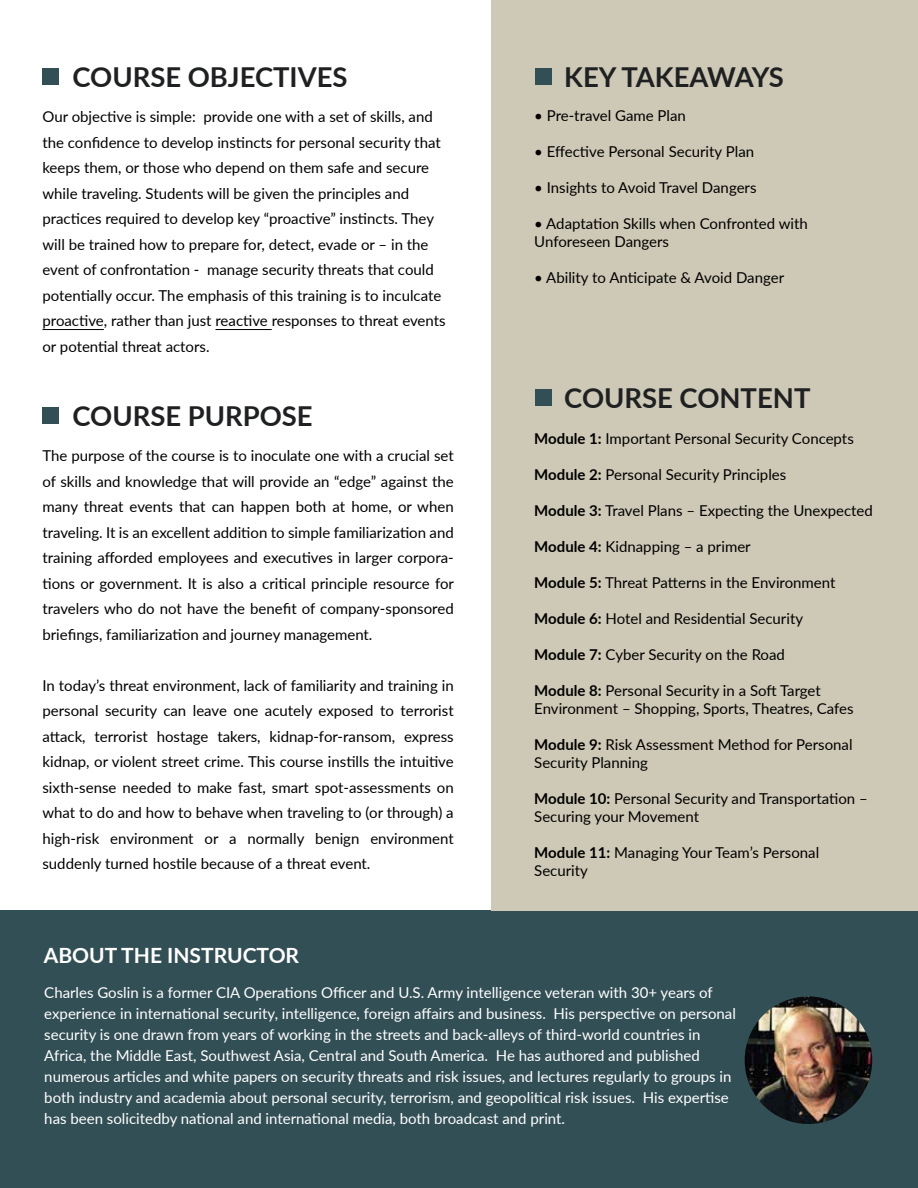
<style>
.page{position:relative;width:918px;height:1188px;background:#fff}
.page>*{position:absolute;margin:0;border:0;box-sizing:border-box;transform-origin:0 0}
.t1{font:700 27.45px "Lato";color:#1f2021}
.t2{font:700 21px "Lato";color:#fff}
.t3{font:15px/25.5px "Lato";color:#000}
.t4{font:15px/21px "Lato";color:#fff}
.s1{font-weight:700}
</style>
<div class="page">
<div style="left:0;top:911px;width:918px;height:277px;background:#334f56"></div>
<div style="left:492px;top:0;width:426px;height:911px;background:#cec9b6"></div>
<img style="left:745px;top:996px;width:127px;height:128px;border-radius:64px">
<div style="left:535px;top:68px;width:17px;height:17px;background:#334f56"></div>
<div style="left:42px;top:68px;width:17px;height:17px;background:#334f56"></div>
<div style="left:535px;top:390px;width:17px;height:16px;background:#334f56"></div>
<div style="left:42px;top:408px;width:17px;height:16px;background:#334f56"></div>
<hr style="left:42px;top:329px;width:62px;height:1px;background:#000">
<hr style="left:216px;top:329px;width:56px;height:1px;background:#000">
<h1 class="t1" style="left:72px;top:57px;width:277px">COURSE OBJECTIVES</h1>
<p class="t3" style="left:42px;top:103px;width:405px">Our objective is simple: provide one with a set of skills, and the confidence to develop instincts for personal security that keeps them, or those who depend on them safe and secure while traveling. Students will be given the principles and practices required to develop key “proactive” instincts. They will be trained how to prepare for, detect, evade or – in the event of confrontation - manage security threats that could potentially occur. The emphasis of this training is to inculcate proactive, rather than just reactive responses to threat events or potential threat actors.</p>
<h1 class="t1" style="left:72px;top:396px;width:242px">COURSE PURPOSE</h1>
<p class="t3" style="left:42px;top:442px;width:413px;text-align:justify">The purpose of the course is to inoculate one with a crucial set of skills and knowledge that will provide an “edge” against the many threat events that can happen both at home, or when traveling. It is an excellent addition to simple familiarization and training afforded employees and executives in larger corpora&shy;tions or government. It is also a critical principle resource for travelers who do not have the benefit of company-sponsored briefings, familiarization and journey management.</p>
<p class="t3" style="left:42px;top:672px;width:413px;text-align:justify">In today’s threat environment, lack of familiarity and training in personal security can leave one acutely exposed to terrorist attack, terrorist hostage takers, kidnap-for-ransom, express kidnap, or violent street crime. This course instills the intuitive sixth-sense needed to make fast, smart spot-assessments on what to do and how to behave when traveling to (or through) a high-risk environment or a normally benign environment suddenly turned hostile because of a threat event.</p>
<h2 class="t2" style="left:44px;top:940px;width:257px">ABOUT THE INSTRUCTOR</h2>
<h1 class="t1" style="left:564px;top:57px;width:221px">KEY TAKEAWAYS</h1>
<p class="t3" style="left:534px;top:102px;width:153px">• Pre-travel Game Plan</p>
<p class="t3" style="left:534px;top:138px;width:221px">• Effective Personal Security Plan</p>
<p class="t3" style="left:534px;top:174px;width:224px">• Insights to Avoid Travel Dangers</p>
<p class="t3" style="left:534px;top:213px;width:275px;line-height:18px">• Adaptation Skills when Confronted with<br>Unforeseen Dangers</p>
<p class="t3" style="left:534px;top:264px;width:251px">• Ability to Anticipate &amp; Avoid Danger</p>
<h1 class="t1" style="left:564px;top:378px;width:248px">COURSE CONTENT</h1>
<p class="t3" style="left:534px;top:425px;width:321px"><span class="s1">Module 1:</span> Important Personal Security Concepts</p>
<p class="t3" style="left:534px;top:461px;width:254px"><span class="s1">Module 2:</span> Personal Security Principles</p>
<p class="t3" style="left:534px;top:497px;width:340px"><span class="s1">Module 3:</span> Travel Plans – Expecting the Unexpected</p>
<p class="t3" style="left:534px;top:533px;width:218px"><span class="s1">Module 4:</span> Kidnapping – a primer</p>
<p class="t3" style="left:534px;top:569px;width:303px"><span class="s1">Module 5:</span> Threat Patterns in the Environment</p>
<p class="t3" style="left:534px;top:605px;width:270px"><span class="s1">Module 6:</span> Hotel and Residential Security</p>
<p class="t3" style="left:534px;top:641px;width:252px"><span class="s1">Module 7:</span> Cyber Security on the Road</p>
<p class="t3" style="left:534px;top:681px;width:321px;line-height:18px"><span class="s1">Module 8:</span> Personal Security in a Soft Target<br>Environment – Shopping, Sports, Theatres, Cafes</p>
<p class="t3" style="left:534px;top:735px;width:320px;line-height:18px"><span class="s1">Module 9:</span> Risk Assessment Method for Personal<br>Security Planning</p>
<p class="t3" style="left:534px;top:789px;width:335px;line-height:18px"><span class="s1">Module 10:</span> Personal Security and Transportation –<br>Securing your Movement</p>
<p class="t3" style="left:534px;top:843px;width:286px;line-height:18px"><span class="s1">Module 11:</span> Managing Your Team’s Personal<br>Security</p>
<p class="t4" style="left:44px;top:981px;width:693px">Charles Goslin is a former CIA Operations Officer and U.S. Army intelligence veteran with 30+ years of experience in international security, intelligence, foreign affairs and business. His perspective on personal security is one drawn from years of working in the streets and back-alleys of third-world countries in Africa, the Middle East, Southwest Asia, Central and South America. He has authored and published numerous articles and white papers on security threats and risk issues, and lectures regularly to groups in both industry and academia about personal security, terrorism, and geopolitical risk issues. His expertise has been solicitedby national and international media, both broadcast and print.</p>
</div>
